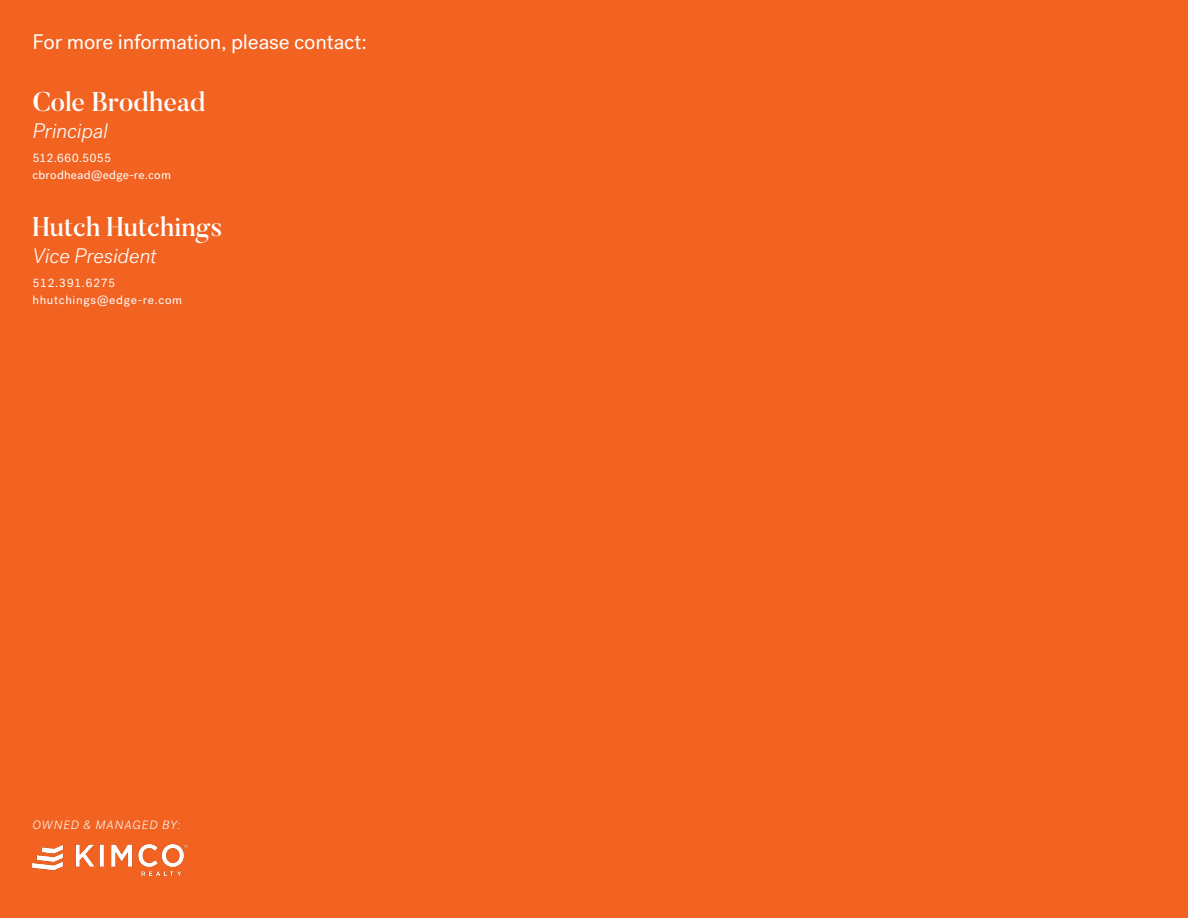
<style>
.page{position:relative;width:1188px;height:918px;background:#f26322}
.page>*{position:absolute;margin:0;border:0;box-sizing:border-box;transform-origin:0 0}
.t1{font:500 27px "Butler";letter-spacing:-.005em;color:#fff}
.t2{font:21px "Post Grotesk";letter-spacing:-.01em;color:#fff}
.t3{font:italic 300 21px "Post Grotesk";letter-spacing:-.01em;color:#fff}
.t4{font:12px/16.8px "Post Grotesk";letter-spacing:.055em;color:#fff}
.t5{font:12px/16.8px "Post Grotesk";letter-spacing:.025em;color:#fff}
.t6{font:italic 300 12px "Post Grotesk";letter-spacing:.08em;color:#fff}
</style>
<div class="page">
<img style="left:32px;top:845px;width:157px;height:30px">
<h2 class="t2" style="left:32px;top:30px;width:336px">For more information, please contact:</h2>
<h1 class="t1" style="left:32px;top:85px;width:175px">Cole Brodhead</h1>
<h2 class="t3" style="left:32px;top:119px;width:77px">Principal</h2>
<p class="t5" style="left:32px;top:149px;width:140px">512.660.5055 cbrodhead@edge-re.com</p>
<h1 class="t1" style="left:32px;top:210px;width:192px">Hutch Hutchings</h1>
<h2 class="t3" style="left:32px;top:244px;width:126px">Vice President</h2>
<p class="t4" style="left:32px;top:275px;width:151px">512.391.6275 hhutchings@edge-re.com</p>
<p class="t6" style="left:32px;top:818px;width:150px">OWNED &amp; MANAGED BY:</p>
</div>
